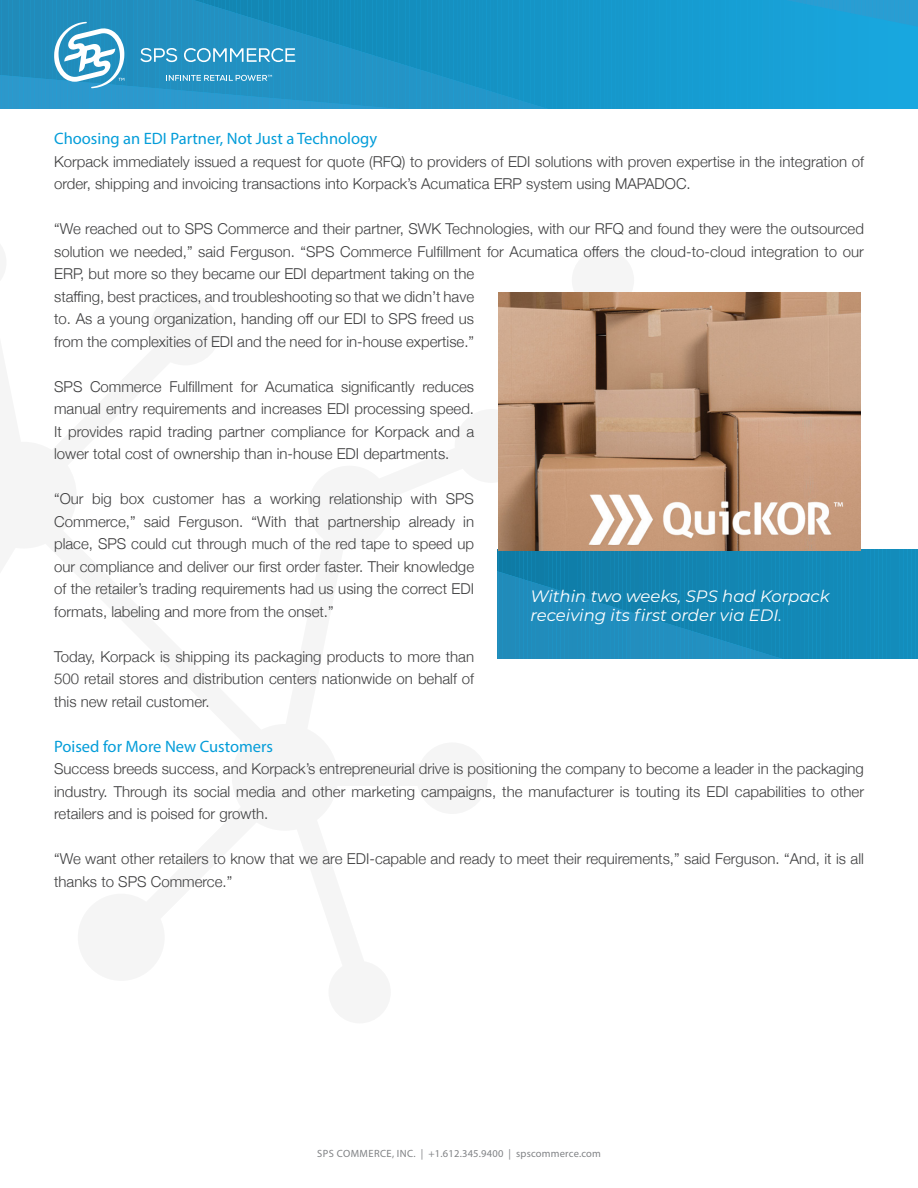
<style>
.page{position:relative;width:918px;height:1188px;background:#fff}
.page>*{position:absolute;margin:0;border:0;box-sizing:border-box;transform-origin:0 0}
.t1{font:16.5px "Myriad Pro";color:#049dd9}
.t2{font:italic 16.5px/18.6px "Montserrat";color:#fff}
.t3{font:300 15px/22.5px "Helvetica Neue";color:#3e3e3f;text-align:justify}
.t4{font:10.5px "Myriad Pro";letter-spacing:.02em;color:#808285}
</style>
<div class="page">
<svg style="left:0;top:0;width:918px;height:109px;background:#2199ca"></svg>
<svg style="left:498px;top:550px;width:420px;height:109px;background:#1789b6"></svg>
<img style="left:498px;top:292px;width:363px;height:258px">
<p class="t1" style="left:54px;top:128px;width:325px">Choosing an EDI Partner, Not Just a Technology</p>
<p class="t3" style="left:54px;top:149px;width:811px">Korpack immediately issued a request for quote (RFQ) to providers of EDI solutions with proven expertise in the integration of order, shipping and invoicing transactions into Korpack’s Acumatica ERP system using MAPADOC.</p>
<p class="t3" style="left:54px;top:216px;width:811px;text-align:left">“We reached out to SPS Commerce and their partner, SWK Technologies, with our RFQ and found they were the outsourced solution we needed,” said Ferguson. “SPS Commerce Fulfillment for Acumatica offers the cloud-to-cloud integration to our ERP, but more so they became our EDI department taking on the<br>staffing, best practices, and troubleshooting so that we didn’t have<br>to. As a young organization, handing off our EDI to SPS freed us<br>from the complexities of EDI and the need for in-house expertise.”</p>
<p class="t3" style="left:54px;top:374px;width:422px">SPS Commerce Fulfillment for Acumatica significantly reduces manual entry requirements and increases EDI processing speed.<br>It provides rapid trading partner compliance for Korpack and a lower total cost of ownership than in-house EDI departments.</p>
<p class="t3" style="left:54px;top:486px;width:422px">“Our big box customer has a working relationship with SPS Commerce,” said Ferguson. “With that partnership already in place, SPS could cut through much of the red tape to speed up our compliance and deliver our first order faster. Their knowledge of the retailer’s trading requirements had us using the correct EDI formats, labeling and more from the onset.”</p>
<p class="t3" style="left:54px;top:644px;width:422px">Today, Korpack is shipping its packaging products to more than 500 retail stores and distribution centers nationwide on behalf of this new retail customer.</p>
<p class="t1" style="left:54px;top:736px;width:221px">Poised for More New Customers</p>
<p class="t3" style="left:54px;top:756px;width:811px">Success breeds success, and Korpack’s entrepreneurial drive is positioning the company to become a leader in the packaging industry. Through its social media and other marketing campaigns, the manufacturer is touting its EDI capabilities to other retailers and is poised for growth.</p>
<p class="t3" style="left:54px;top:846px;width:811px">“We want other retailers to know that we are EDI-capable and ready to meet their requirements,” said Ferguson. “And, it is all thanks to SPS Commerce.”</p>
<p class="t2" style="left:530px;top:586px;width:301px">Within two weeks, SPS had Korpack receiving its first order via EDI.</p>
<p class="t4" style="left:317px;top:1147px;width:285px">SPS COMMERCE, INC. | +1.612.345.9400 | spscommerce.com</p>
</div>
